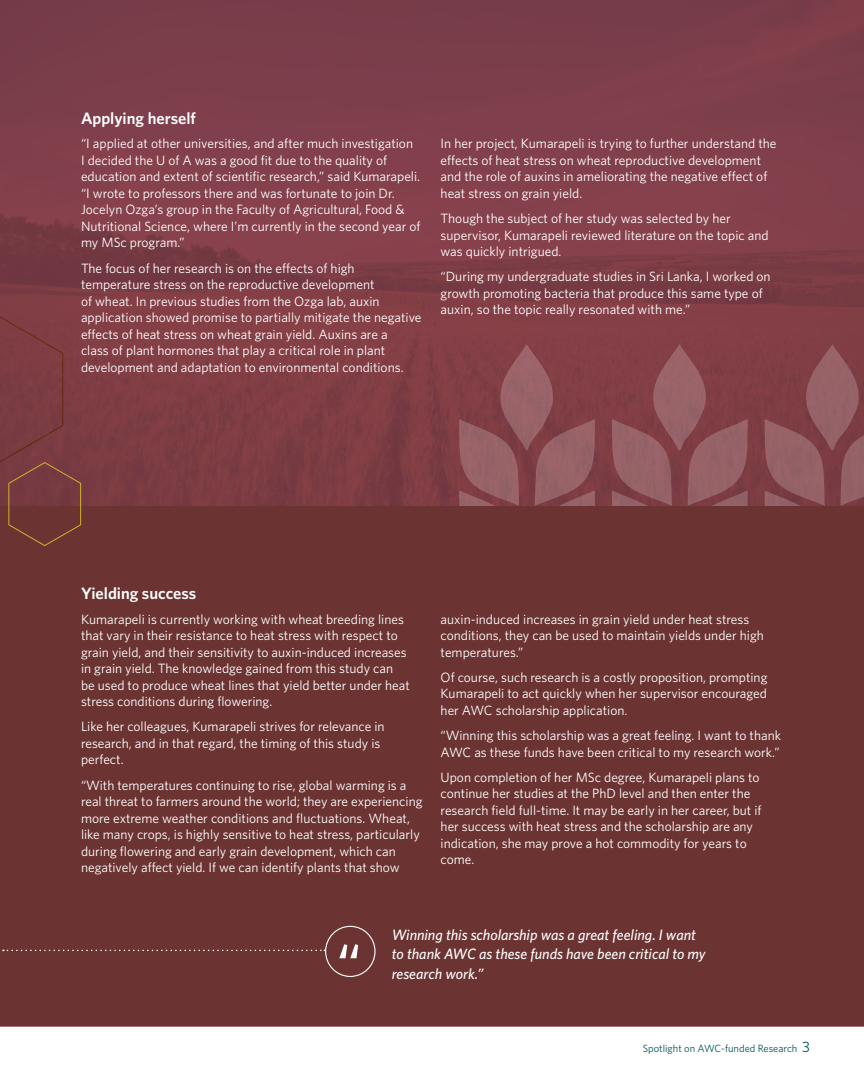
<style>
.page{position:relative;width:864px;height:1080px;background:#fff}
.page>*{position:absolute;margin:0;border:0;box-sizing:border-box;transform-origin:0 0}
.t1{font:500 60px "Whitney HTF";color:#fff}
.t2{font:600 16.5px "Whitney HTF";color:#fff}
.t3{font:italic 500 15px/19.5px "Whitney HTF";color:#fff}
.t4{font:13.5px/16.5px "Whitney HTF";color:#fff}
.t5{font:10.5px "Whitney HTF";color:#00555a}
.s1{font-size:15px}
</style>
<div class="page">
<img style="left:0;top:0;width:864px;height:506px">
<svg style="left:764px;top:344px;width:100px;height:162px;background:#894f55"></svg>
<svg style="left:611px;top:344px;width:138px;height:162px;background:#8a4f55"></svg>
<svg style="left:458px;top:344px;width:138px;height:162px;background:#8b4f55"></svg>
<div style="left:0;top:506px;width:864px;height:520px;background:#6b3433"></div>
<div style="left:325px;top:926px;width:51px;height:51px;border:1px solid #fff;border-radius:50%"></div>
<svg style="left:3px;top:950px;width:322px;height:1px"></svg>
<svg style="left:0;top:316px;width:81px;height:230px"></svg>
<p class="t2" style="left:81px;top:108px;width:116px">Applying herself</p>
<p class="t4" style="left:81px;top:135px;width:341px">“I applied at other universities, and after much investigation<br>I decided the U of A was a good fit due to the quality of education and extent of scientific research,” said Kumarapeli. “I wrote to professors there and was fortunate to join Dr.<br>Jocelyn Ozga’s group in the Faculty of Agricultural, Food &amp; Nutritional Science, where I’m currently in the second year of my MSc program.”</p>
<p class="t4" style="left:81px;top:259px;width:342px">The focus of her research is on the effects of high temperature stress on the reproductive development<br>of wheat. In previous studies from the Ozga lab, auxin application showed promise to partially mitigate the negative effects of heat stress on wheat grain yield. Auxins are a<br>class of plant hormones that play a critical role in plant development and adaptation to environmental conditions.</p>
<p class="t4" style="left:441px;top:135px;width:337px">In her project, Kumarapeli is trying to further understand the effects of heat stress on wheat reproductive development and the role of auxins in ameliorating the negative effect of heat stress on grain yield.</p>
<p class="t4" style="left:441px;top:210px;width:330px">Though the subject of her study was selected by her supervisor, Kumarapeli reviewed literature on the topic and was quickly intrigued.</p>
<p class="t4" style="left:441px;top:268px;width:332px">“During my undergraduate studies in Sri Lanka, I worked on growth promoting bacteria that produce this same type of auxin, so the topic really resonated with me.”</p>
<p class="t2" style="left:81px;top:583px;width:117px">Yielding success</p>
<p class="t4" style="left:81px;top:611px;width:331px">Kumarapeli is currently working with wheat breeding lines that vary in their resistance to heat stress with respect to grain yield, and their sensitivity to auxin-induced increases in grain yield. The knowledge gained from this study can be used to produce wheat lines that yield better under heat stress conditions during flowering.</p>
<p class="t4" style="left:81px;top:718px;width:305px">Like her colleagues, Kumarapeli strives for relevance in research, and in that regard, the timing of this study is perfect.</p>
<p class="t4" style="left:81px;top:776px;width:343px">“With temperatures continuing to rise, global warming is a real threat to farmers around the world; they are experiencing more extreme weather conditions and fluctuations. Wheat, like many crops, is highly sensitive to heat stress, particularly during flowering and early grain development, which can negatively affect yield. If we can identify plants that show</p>
<p class="t4" style="left:441px;top:611px;width:325px">auxin-induced increases in grain yield under heat stress conditions, they can be used to maintain yields under high temperatures.”</p>
<p class="t4" style="left:441px;top:669px;width:328px;text-align:justify">Of course, such research is a costly proposition, prompting Kumarapeli to act quickly when her supervisor encouraged her AWC scholarship application.</p>
<p class="t4" style="left:441px;top:727px;width:342px">“Winning this scholarship was a great feeling. I want to thank<br>AWC as these funds have been critical to my research work.”</p>
<p class="t4" style="left:441px;top:768px;width:323px">Upon completion of her MSc degree, Kumarapeli plans to continue her studies at the PhD level and then enter the research field full-time. It may be early in her career, but if her success with heat stress and the scholarship are any indication, she may prove a hot commodity for years to come.</p>
<h1 class="t1" style="left:337px;top:929px;width:26px">“</h1>
<p class="t3" style="left:392px;top:924px;width:315px">Winning this scholarship was a great feeling. I want to thank AWC as these funds have been critical to my research work.”</p>
<p class="t5" style="left:643px;top:1043px;width:169px">Spotlight on AWC-funded Research <span class="s1">3</span></p>
</div>
